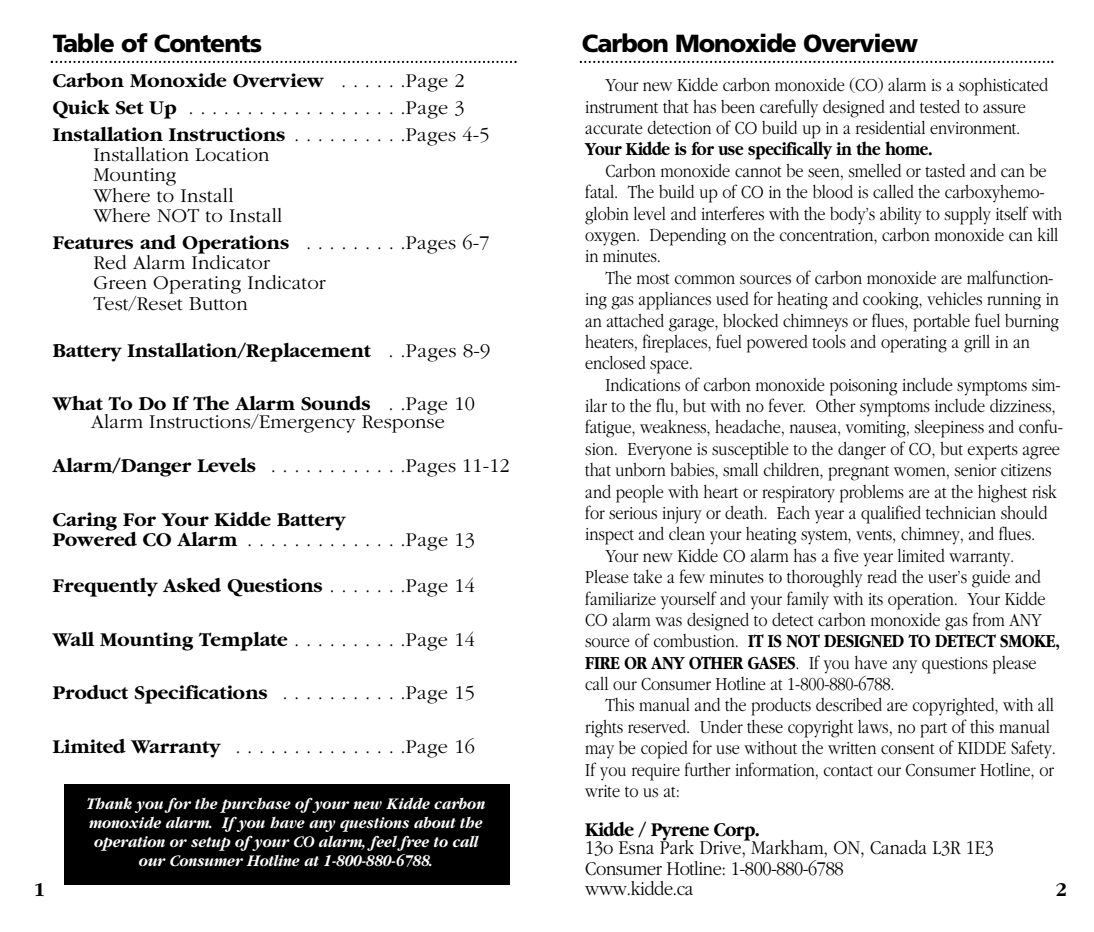
<style>
.page{position:relative;width:1094px;height:932px;background:#fff}
.page>*{position:absolute;margin:0;border:0;box-sizing:border-box;transform-origin:0 0}
.t1{font:900 24.75px "Frutiger";letter-spacing:-.045em;color:#000}
.t2{font:700 20.25px/26.8px "Garamond";color:#000}
.t3{font:300 20.25px/20.2px "Garamond";letter-spacing:.005em;color:#000}
.t4{font:300 20.25px/20.2px "Garamond";letter-spacing:.005em;color:#000;scale:.9 1}
.t5{font:700 20.25px "Garamond";letter-spacing:-.03em;color:#000;scale:.9 1}
.t6{font:300 20.25px "Garamond";letter-spacing:-.025em;color:#000;scale:.9 1}
.t7{font:300 19.12px/21.4px "Garamond";letter-spacing:-.005em;color:#000;scale:.85 1}
.t8{font:700 19.12px "Garamond";letter-spacing:-.015em;color:#000;scale:.85 1}
.t9{font:italic 700 16.88px/19.1px "Garamond";letter-spacing:-.005em;color:#fff;text-align:center;scale:.9 1}
.s1{font-weight:300}
.s2{font-weight:700}
</style>
<div class="page">
<svg style="left:579px;top:61px;width:474px;height:2px"></svg>
<svg style="left:51px;top:61px;width:465px;height:2px"></svg>
<div style="left:64px;top:784px;width:446px;height:100px;background:#000"></div>
<p class="t1" style="left:53px;top:34px;width:211px">Table of Contents</p>
<p class="t2" style="left:53px;top:69px;width:438px">Carbon Monoxide Overview <span class="s1">. . . . . .Page 2<br></span>Quick Set Up <span class="s1">. . . . . . . . . . . . . . . . . . .Page 3<br></span>Installation Instructions <span class="s1">. . . . . . . . . .Pages 4-5</span></p>
<p class="t3" style="left:93px;top:146px;width:191px">Installation Location<br>Mounting<br>Where to Install<br>Where NOT to Install</p>
<p class="t3" style="left:93px;top:234px;width:397px;text-indent:-41px"><span class="s2">Features and Operations</span> . . . . . . . . .Pages 6-7<br>Red Alarm Indicator<br>Green Operating Indicator<br>Test/Reset Button</p>
<p class="t2" style="left:53px;top:338px;width:439px">Battery Installation/Replacement <span class="s1">. .Pages 8-9</span></p>
<p class="t3" style="left:53px;top:396px;width:423px;line-height:17.8px;text-align:center"><span class="s2">What To Do If The Alarm Sounds</span> . .Page 10<br>Alarm Instructions/Emergency Response</p>
<p class="t3" style="left:53px;top:457px;width:458px"><span class="s2">Alarm/Danger Levels</span> . . . . . . . . . . . .Pages 11-12</p>
<p class="t2" style="left:53px;top:511px;width:423px;line-height:20px">Caring For Your Kidde Battery<br>Powered CO Alarm <span class="s1">. . . . . . . . . . . . . .Page 13</span></p>
<p class="t2" style="left:53px;top:574px;width:423px">Frequently Asked Questions <span class="s1">. . . . . . .Page 14</span></p>
<p class="t2" style="left:53px;top:627px;width:423px">Wall Mounting Template <span class="s1">. . . . . . . . . .Page 14</span></p>
<p class="t2" style="left:53px;top:681px;width:423px">Product Specifications <span class="s1">. . . . . . . . . . .Page 15</span></p>
<p class="t3" style="left:53px;top:738px;width:423px"><span class="s2">Limited Warranty</span> . . . . . . . . . . . . . . .Page 16</p>
<p class="t9" style="left:88px;top:795px;width:444px">Thank you for the purchase of your new Kidde carbon monoxide alarm. If you have any questions about the operation or setup of your CO alarm, feel free to call our Consumer Hotline at 1-800-880-6788.</p>
<p class="t1" style="left:582px;top:34px;width:338px">Carbon Monoxide Overview</p>
<p class="t7" style="left:585px;top:76px;width:546px;text-indent:20px">Your new Kidde carbon monoxide (CO) alarm is a sophisticated instrument that has been carefully designed and tested to assure accurate detection of CO build up in a residential environment.</p>
<p class="t8" style="left:585px;top:142px;width:410px">Your Kidde is for use specifically in the home.</p>
<p class="t7" style="left:585px;top:161px;width:563px;text-indent:20px">Carbon monoxide cannot be seen, smelled or tasted and can be fatal. The build up of CO in the blood is called the carboxyhemo&shy;globin level and interferes with the body’s ability to supply itself with oxygen. Depending on the concentration, carbon monoxide can kill in minutes.</p>
<p class="t7" style="left:585px;top:268px;width:559px;text-indent:20px">The most common sources of carbon monoxide are malfunction&shy;ing gas appliances used for heating and cooking, vehicles running in an attached garage, blocked chimneys or flues, portable fuel burning heaters, fireplaces, fuel powered tools and operating a grill in an enclosed space.</p>
<p class="t7" style="left:605px;top:375px;width:537px">Indications of carbon monoxide poisoning include symptoms sim-</p>
<p class="t7" style="left:585px;top:397px;width:555px">ilar to the flu, but with no fever. Other symptoms include dizziness,</p>
<p class="t7" style="left:585px;top:418px;width:563px">fatigue, weakness, headache, nausea, vomiting, sleepiness and confu-</p>
<p class="t7" style="left:585px;top:439px;width:560px">sion. Everyone is susceptible to the danger of CO, but experts agree</p>
<p class="t7" style="left:585px;top:461px;width:550px">that unborn babies, small children, pregnant women, senior citizens</p>
<p class="t7" style="left:585px;top:482px;width:556px">and people with heart or respiratory problems are at the highest risk</p>
<p class="t7" style="left:585px;top:503px;width:545px">for serious injury or death. Each year a qualified technician should</p>
<p class="t7" style="left:585px;top:525px;width:531px">inspect and clean your heating system, vents, chimney, and flues.</p>
<p class="t7" style="left:605px;top:546px;width:482px">Your new Kidde CO alarm has a five year limited warranty.</p>
<p class="t7" style="left:585px;top:568px;width:538px">Please take a few minutes to thoroughly read the user’s guide and</p>
<p class="t7" style="left:585px;top:589px;width:543px">familiarize yourself and your family with its operation. Your Kidde</p>
<p class="t7" style="left:585px;top:610px;width:539px">CO alarm was designed to detect carbon monoxide gas from ANY</p>
<p class="t8" style="left:585px;top:633px;width:560px"><span class="s1">source of combustion.</span> IT IS NOT DESIGNED TO DETECT SMOKE,</p>
<p class="t7" style="left:585px;top:653px;width:532px"><span class="s2">FIRE OR ANY OTHER GASES</span>. If you have any questions please</p>
<p class="t7" style="left:585px;top:674px;width:365px">call our Consumer Hotline at 1-800-880-6788.</p>
<p class="t7" style="left:605px;top:696px;width:529px">This manual and the products described are copyrighted, with all</p>
<p class="t7" style="left:585px;top:717px;width:548px">rights reserved. Under these copyright laws, no part of this manual</p>
<p class="t7" style="left:585px;top:739px;width:555px">may be copied for use without the written consent of KIDDE Safety.</p>
<p class="t7" style="left:585px;top:760px;width:553px">If you require further information, contact our Consumer Hotline, or</p>
<p class="t7" style="left:585px;top:781px;width:113px">write to us at:</p>
<p class="t5" style="left:585px;top:822px;width:196px">Kidde / Pyrene Corp.</p>
<p class="t4" style="left:585px;top:839px;width:455px">13o Esna Park Drive, Markham, ON, Canada L3R 1E3<br>Consumer Hotline: 1-800-880-6788</p>
<p class="t2" style="left:34px;top:878px;width:13px">1</p>
<p class="t6" style="left:585px;top:880px;width:122px">www.kidde.ca</p>
<p class="t2" style="left:1055px;top:878px;width:13px">2</p>
</div>
